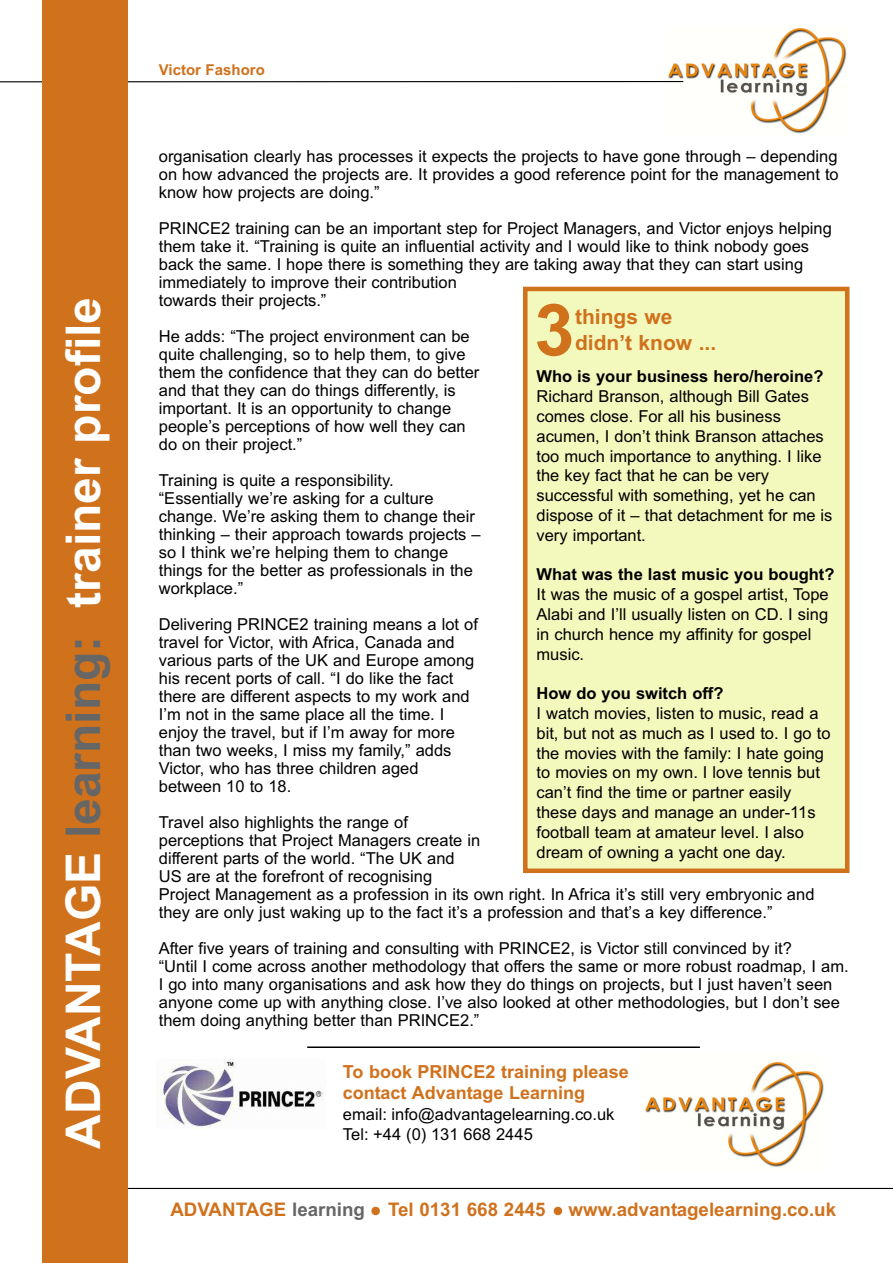
<style>
.page{position:relative;width:893px;height:1263px;background:#fff}
.page>*{position:absolute;margin:0;border:0;box-sizing:border-box;transform-origin:0 0}
.t1{font:700 72px "Arial";color:#d0711c}
.t2{font:700 48px "Arial";color:#fff}
.t3{font:700 21px/25.2px "Arial";color:#d0711c}
.t4{font:700 18.75px "Arial";color:#d0711c}
.t5{font:700 18px/21.6px "Arial";color:#d0711c}
.t6{font:16.5px/18px "Arial";color:#000}
.t7{font:700 16.5px "Arial";color:#000}
.t8{font:700 15px "Arial";color:#d0711c}
.s1{color:#666}
</style>
<div class="page">
<img style="left:668px;top:27px;width:179px;height:107px">
<hr style="left:0;top:81px;width:683px;height:1px;background:#000">
<hr style="left:104px;top:1188px;width:789px;height:1px;background:#000">
<div style="left:43px;top:0;width:85px;height:1263px;background:#d0711c"></div>
<div style="left:527px;top:291px;width:318px;height:577px;background:#f3f8bd"></div>
<div style="left:523px;top:287px;width:326px;height:586px;border:4px solid #d0711c"></div>
<div style="left:371px;top:1207px;width:9px;height:8px;background:#d0711c;border-radius:50%"></div>
<div style="left:554px;top:1207px;width:8px;height:8px;background:#d0711c;border-radius:50%"></div>
<img style="left:159px;top:1060px;width:165px;height:68px">
<img style="left:645px;top:1061px;width:179px;height:106px">
<hr style="left:307px;top:1046px;width:393px;height:2px;background:#000">
<h2 class="t2" style="left:56px;top:1149px;width:853px;rotate:-90deg">ADVANTAGE <span class="s1">learning:</span> trainer profile</h2>
<p class="t8" style="left:159px;top:61px;width:107px">Victor Fashoro</p>
<p class="t6" style="left:159px;top:147px;width:681px;text-align:justify">organisation clearly has processes it expects the projects to have gone through – depending on how advanced the projects are. It provides a good reference point for the management to know how projects are doing.”</p>
<p class="t6" style="left:159px;top:219px;width:675px">PRINCE2 training can be an important step for Project Managers, and Victor enjoys helping them take it. “Training is quite an influential activity and I would like to think nobody goes back the same. I hope there is something they are taking away that they can start using</p>
<p class="t6" style="left:159px;top:273px;width:300px">immediately to improve their contribution towards their projects.”</p>
<p class="t6" style="left:159px;top:327px;width:322px">He adds: “The project environment can be quite challenging, so to help them, to give them the confidence that they can do better and that they can do things differently, is important. It is an opportunity to change people’s perceptions of how well they can do on their project.”</p>
<p class="t6" style="left:159px;top:471px;width:323px">Training is quite a responsibility. “Essentially we’re asking for a culture change. We’re asking them to change their thinking – their approach towards projects – so I think we’re helping them to change things for the better as professionals in the workplace.”</p>
<p class="t6" style="left:159px;top:615px;width:321px">Delivering PRINCE2 training means a lot of travel for Victor, with Africa, Canada and various parts of the UK and Europe among his recent ports of call. “I do like the fact there are different aspects to my work and I’m not in the same place all the time. I enjoy the travel, but if I’m away for more than two weeks, I miss my family,” adds Victor, who has three children aged between 10 to 18.</p>
<p class="t6" style="left:159px;top:813px;width:323px">Travel also highlights the range of perceptions that Project Managers create in different parts of the world. “The UK and US are at the forefront of recognising</p>
<h1 class="t1" style="left:534px;top:288px;width:42px">3</h1>
<p class="t3" style="left:575px;top:305px;width:143px">things we didn’t know ...</p>
<p class="t7" style="left:536px;top:367px;width:288px">Who is your business hero/heroine?</p>
<p class="t6" style="left:536px;top:387px;width:298px;line-height:19.8px">Richard Branson, although Bill Gates comes close. For all his business acumen, I don’t think Branson attaches too much importance to anything. I like the key fact that he can be very successful with something, yet he can dispose of it – that detachment for me is very important.</p>
<p class="t7" style="left:536px;top:565px;width:299px">What was the last music you bought?</p>
<p class="t6" style="left:536px;top:585px;width:294px;line-height:19.8px">It was the music of a gospel artist, Tope<br>Alabi and I’ll usually listen on CD. I sing in church hence my affinity for gospel music.</p>
<p class="t7" style="left:536px;top:684px;width:188px">How do you switch off?</p>
<p class="t6" style="left:536px;top:703px;width:295px;line-height:19.8px">I watch movies, listen to music, read a bit, but not as much as I used to. I go to the movies with the family: I hate going to movies on my own. I love tennis but can’t find the time or partner easily these days and manage an under-11s football team at amateur level. I also dream of owning a yacht one day.</p>
<p class="t6" style="left:159px;top:885px;width:657px">Project Management as a profession in its own right. In Africa it’s still very embryonic and they are only just waking up to the fact it’s a profession and that’s a key difference.”</p>
<p class="t6" style="left:159px;top:939px;width:691px">After five years of training and consulting with PRINCE2, is Victor still convinced by it?<br>“Until I come across another methodology that offers the same or more robust roadmap, I am.<br>I go into many organisations and ask how they do things on projects, but I just haven’t seen anyone come up with anything close. I’ve also looked at other methodologies, but I don’t see them doing anything better than PRINCE2.”</p>
<p class="t5" style="left:343px;top:1061px;width:287px">To book PRINCE2 training please contact Advantage Learning</p>
<p class="t6" style="left:343px;top:1104px;width:273px;line-height:19.8px">email: info@advantagelearning.co.uk<br>Tel: +44 (0) 131 668 2445</p>
<p class="t4" style="left:170px;top:1199px;width:667px">ADVANTAGE <span class="s1">learning</span> Tel 0131 668 2445 www.advantagelearning.co.uk</p>
</div>
